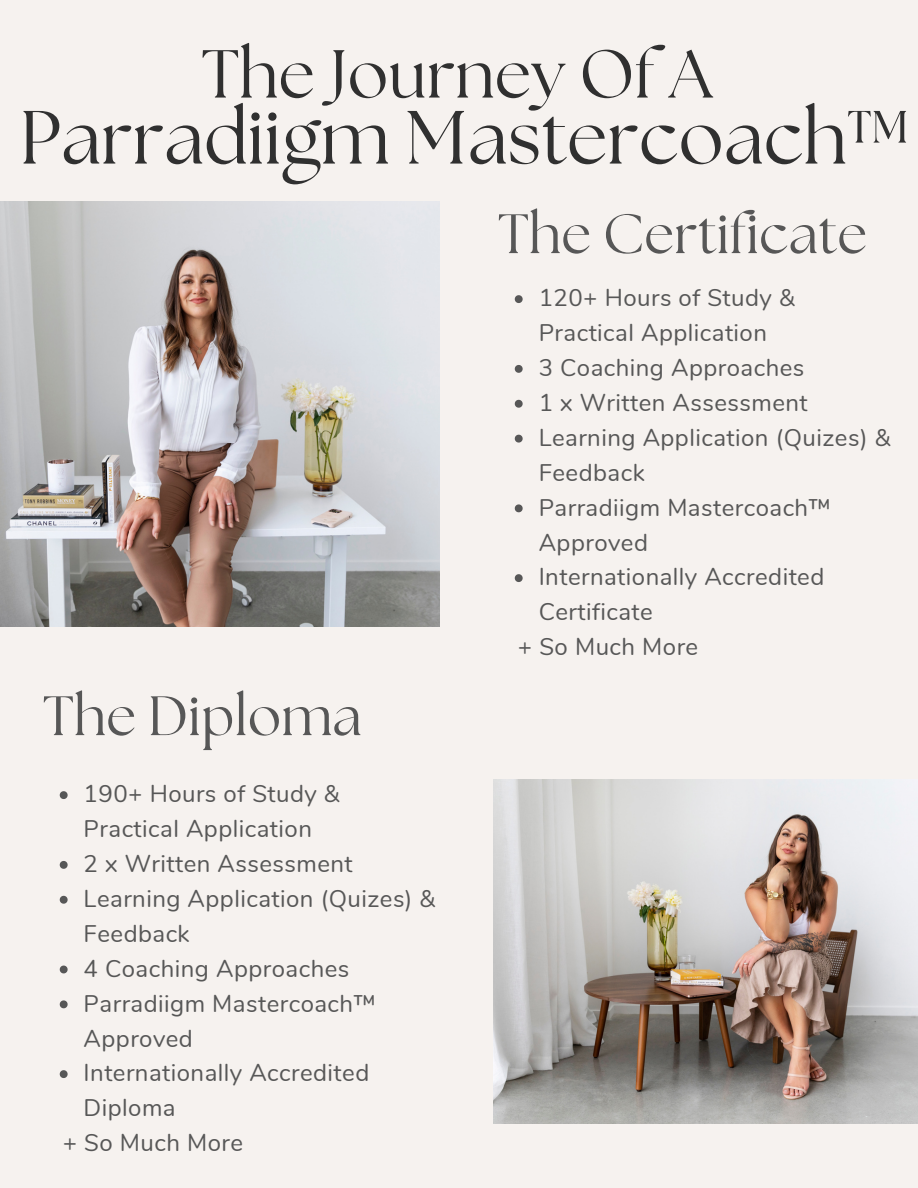
<style>
.page{position:relative;width:918px;height:1188px;background:#f6f2ef}
.page>*{position:absolute;margin:0;border:0;box-sizing:border-box;transform-origin:0 0}
.t1{font:75.15px "The Seasons";color:#303030}
.t2{font:67.65px "The Seasons";color:#303030}
.t3{font:55.35px "The Seasons";letter-spacing:.005em;color:#575757}
.t4{font:24px/34.8px "Nunito";letter-spacing:.02em;color:#575757}
</style>
<div class="page">
<img style="left:0;top:201px;width:440px;height:425px">
<img style="left:493px;top:779px;width:425px;height:344px">
<svg style="left:515px;top:295px;width:8px;height:8px"></svg>
<svg style="left:515px;top:365px;width:8px;height:8px"></svg>
<svg style="left:515px;top:400px;width:8px;height:8px"></svg>
<svg style="left:515px;top:435px;width:8px;height:8px"></svg>
<svg style="left:515px;top:504px;width:8px;height:8px"></svg>
<svg style="left:515px;top:574px;width:8px;height:8px"></svg>
<svg style="left:60px;top:791px;width:8px;height:8px"></svg>
<svg style="left:60px;top:861px;width:8px;height:8px"></svg>
<svg style="left:60px;top:896px;width:8px;height:8px"></svg>
<svg style="left:60px;top:966px;width:8px;height:7px"></svg>
<svg style="left:60px;top:1000px;width:8px;height:8px"></svg>
<svg style="left:60px;top:1070px;width:8px;height:8px"></svg>
<p class="t2" style="left:201px;top:43px;width:513px">The Journey Of A</p>
<p class="t1" style="left:20px;top:103px;width:890px">Parradiigm Mastercoach™</p>
<p class="t3" style="left:43px;top:691px;width:320px">The Diploma</p>
<p class="t4" style="left:84px;top:777px;width:258px">190+ Hours of Study &amp;<br>Practical Application</p>
<p class="t4" style="left:84px;top:847px;width:271px">2 x Written Assessment</p>
<p class="t4" style="left:84px;top:882px;width:353px">Learning Application (Quizes) &amp;<br>Feedback</p>
<p class="t4" style="left:84px;top:952px;width:267px">4 Coaching Approaches</p>
<p class="t4" style="left:84px;top:986px;width:293px">Parradiigm Mastercoach™<br>Approved</p>
<p class="t4" style="left:84px;top:1056px;width:287px">Internationally Accredited<br>Diploma</p>
<p class="t4" style="left:63px;top:1126px;width:182px">+ So Much More</p>
<p class="t3" style="left:498px;top:209px;width:371px">The Certificate</p>
<p class="t4" style="left:539px;top:281px;width:258px">120+ Hours of Study &amp;<br>Practical Application</p>
<p class="t4" style="left:539px;top:351px;width:267px">3 Coaching Approaches</p>
<p class="t4" style="left:539px;top:386px;width:271px">1 x Written Assessment</p>
<p class="t4" style="left:539px;top:421px;width:353px">Learning Application (Quizes) &amp;<br>Feedback</p>
<p class="t4" style="left:539px;top:490px;width:293px">Parradiigm Mastercoach™<br>Approved</p>
<p class="t4" style="left:539px;top:560px;width:287px">Internationally Accredited<br>Certificate</p>
<p class="t4" style="left:518px;top:630px;width:182px">+ So Much More</p>
</div>
